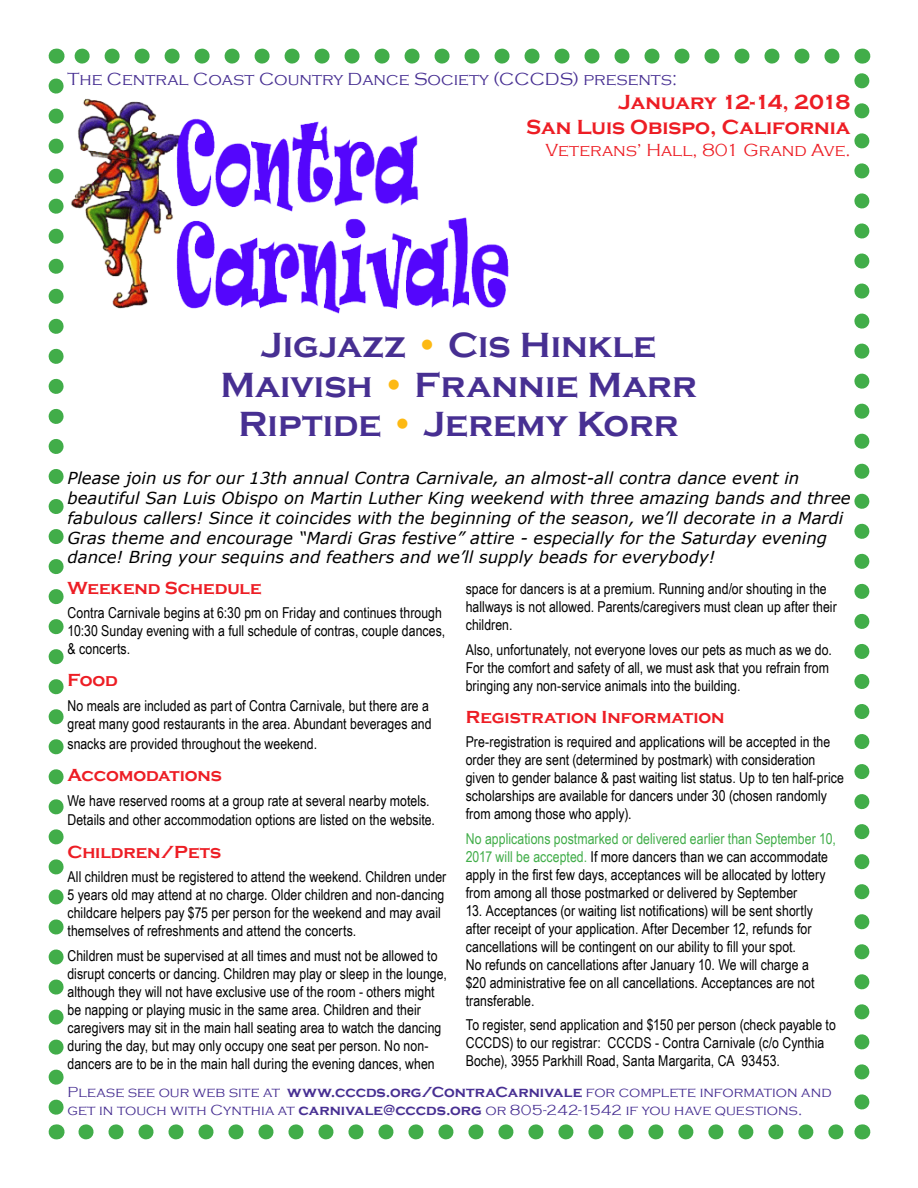
<style>
.page{position:relative;width:918px;height:1188px;background:#fff}
.page>*{position:absolute;margin:0;border:0;box-sizing:border-box;transform-origin:0 0}
.t1{font:700 36px/39.6px "Copperplate Gothic";color:#472f92;text-align:center}
.t2{font:700 21px/25.2px "Copperplate Gothic";color:#ed1d24;text-align:right}
.t3{font:700 18px "Copperplate Gothic";letter-spacing:-.005em;color:#ed1d24}
.t4{font:300 18px "Copperplate Gothic";color:#472f92}
.t5{font:300 18px "Copperplate Gothic";color:#ed1d24}
.t6{font:italic 16.5px/19.8px "Verdana";color:#000}
.t7{font:15px/18px "Arial Narrow";color:#000}
.t8{font:300 15px/18px "Copperplate Gothic";color:#472f92}
.s1{color:#fdb913}
.s2{color:#41ad49}
.s3{font-weight:700}
</style>
<div class="page">
<svg style="left:49px;top:86px;width:15px;height:1029px"></svg>
<svg style="left:86px;top:1124px;width:758px;height:15px"></svg>
<svg style="left:854px;top:73px;width:15px;height:1029px"></svg>
<svg style="left:74px;top:49px;width:758px;height:15px"></svg>
<svg style="left:56px;top:1124px;width:1px;height:15px"></svg>
<svg style="left:862px;top:1124px;width:1px;height:15px"></svg>
<svg style="left:862px;top:49px;width:1px;height:15px"></svg>
<svg style="left:56px;top:49px;width:1px;height:15px"></svg>
<img style="left:71px;top:98px;width:438px;height:216px">
<p class="t4" style="left:68px;top:69px;width:611px">The Central Coast Country Dance Society (CCCDS) presents:</p>
<h2 class="t2" style="left:526px;top:90px;width:326px">January 12-14, 2018<br>San Luis Obispo, California</h2>
<p class="t5" style="left:546px;top:140px;width:306px">Veterans’ Hall, 801 Grand Ave.</p>
<h1 class="t1" style="left:220px;top:326px;width:478px">Jigjazz <span class="s1">•</span> Cis Hinkle<br>Maivish <span class="s1">•</span> Frannie Marr<br>Riptide <span class="s1">•</span> Jeremy Korr</h1>
<p class="t6" style="left:68px;top:468px;width:785px">Please join us for our 13th annual Contra Carnivale, an almost-all contra dance event in beautiful San Luis Obispo on Martin Luther King weekend with three amazing bands and three fabulous callers! Since it coincides with the beginning of the season, we’ll decorate in a Mardi Gras theme and encourage “Mardi Gras festive” attire - especially for the Saturday evening dance! Bring your sequins and feathers and we’ll supply beads for everybody!</p>
<p class="t3" style="left:68px;top:578px;width:196px">Weekend Schedule</p>
<p class="t7" style="left:68px;top:603px;width:379px">Contra Carnivale begins at 6:30 pm on Friday and continues through<br>10:30 Sunday evening with a full schedule of contras, couple dances, &amp; concerts.</p>
<p class="t3" style="left:68px;top:671px;width:52px">Food</p>
<p class="t7" style="left:68px;top:696px;width:366px">No meals are included as part of Contra Carnivale, but there are a great many good restaurants in the area. Abundant beverages and</p>
<p class="t7" style="left:68px;top:734px;width:251px">snacks are provided throughout the weekend.</p>
<p class="t3" style="left:68px;top:765px;width:156px">Accomodations</p>
<p class="t7" style="left:68px;top:790px;width:369px;line-height:19.8px">We have reserved rooms at a group rate at several nearby motels.<br>Details and other accommodation options are listed on the website.</p>
<p class="t3" style="left:68px;top:842px;width:155px">Children/Pets</p>
<p class="t7" style="left:68px;top:867px;width:380px">All children must be registered to attend the weekend. Children under 5 years old may attend at no charge. Older children and non-dancing childcare helpers pay $75 per person for the weekend and may avail themselves of refreshments and attend the concerts.</p>
<p class="t7" style="left:68px;top:946px;width:381px">Children must be supervised at all times and must not be allowed to disrupt concerts or dancing. Children may play or sleep in the lounge, although they will not have exclusive use of the room - others might be napping or playing music in the same area. Children and their caregivers may sit in the main hall seating area to watch the dancing during the day, but may only occupy one seat per person. No non&shy;dancers are to be in the main hall during the evening dances, when</p>
<p class="t7" style="left:466px;top:579px;width:373px">space for dancers is at a premium. Running and/or shouting in the hallways is not allowed. Parents/caregivers must clean up after their children.</p>
<p class="t7" style="left:466px;top:640px;width:368px">Also, unfortunately, not everyone loves our pets as much as we do.<br>For the comfort and safety of all, we must ask that you refrain from bringing any non-service animals into the building.</p>
<p class="t3" style="left:466px;top:707px;width:260px">Registration Information</p>
<p class="t7" style="left:466px;top:733px;width:380px">Pre-registration is required and applications will be accepted in the order they are sent (determined by postmark) with consideration given to gender balance &amp; past waiting list status. Up to ten half-price scholarships are available for dancers under 30 (chosen randomly from among those who apply).</p>
<p class="t7" style="left:466px;top:829px;width:372px"><span class="s2">No applications postmarked or delivered earlier than September 10, 2017 will be accepted.</span> If more dancers than we can accommodate apply in the first few days, acceptances will be allocated by lottery from among all those postmarked or delivered by September</p>
<p class="t7" style="left:466px;top:901px;width:350px">13. Acceptances (or waiting list notifications) will be sent shortly after receipt of your application. After December 12, refunds for cancellations will be contingent on our ability to fill your spot.<br>No refunds on cancellations after January 10. We will charge a $20 administrative fee on all cancellations. Acceptances are not transferable.</p>
<p class="t7" style="left:466px;top:1016px;width:372px">To register, send application and $150 per person (check payable to<br>CCCDS) to our registrar: CCCDS - Contra Carnivale (c/o Cynthia<br>Boche), 3955 Parkhill Road, Santa Margarita, CA 93453.</p>
<p class="t8" style="left:68px;top:1083px;width:766px">Please see our web site at <span class="s3">www.cccds.org/ContraCarnivale</span> for complete information and get in touch with Cynthia at <span class="s3">carnivale@cccds.org</span> or 805-242-1542 if you have questions.</p>
</div>
